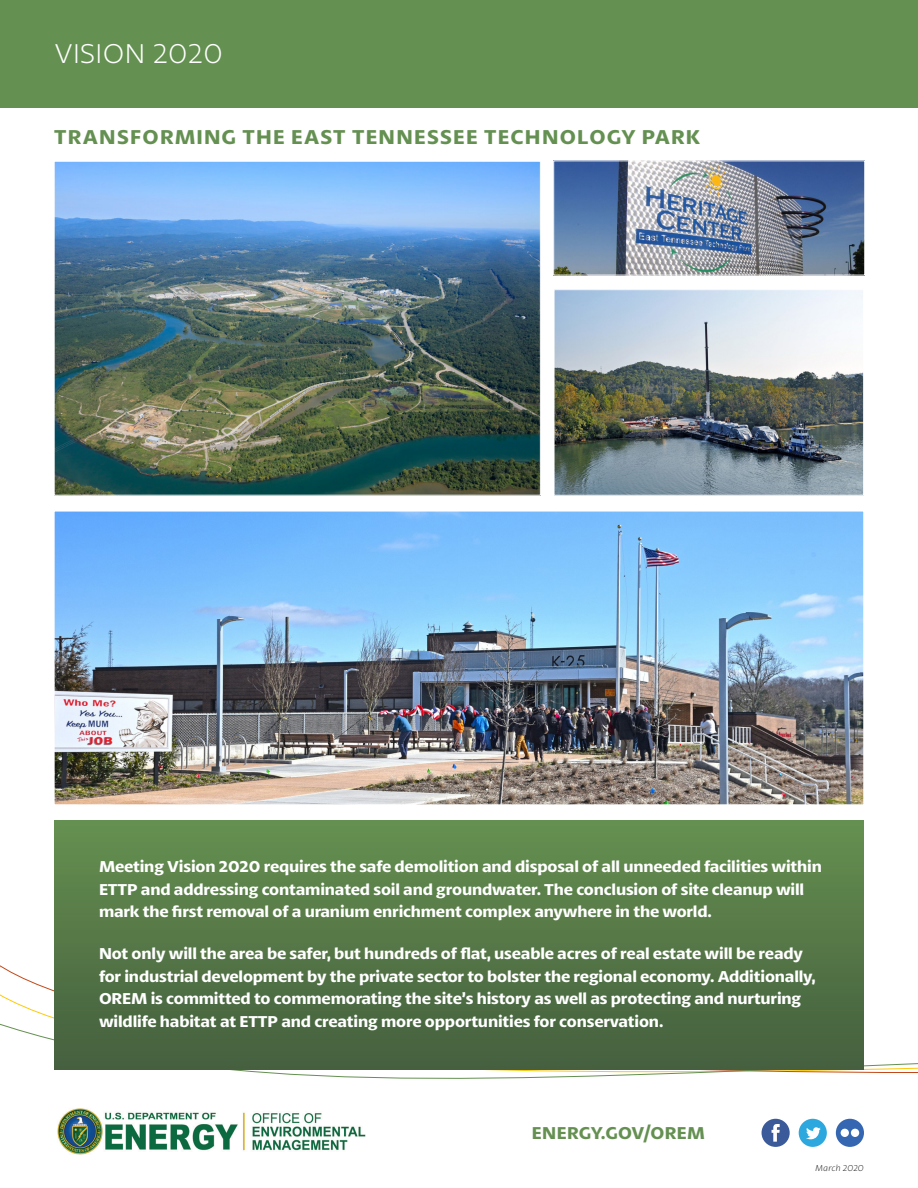
<style>
.page{position:relative;width:918px;height:1188px;background:#fff}
.page>*{position:absolute;margin:0;border:0;box-sizing:border-box;transform-origin:0 0}
.t1{font:300 28.5px "Petala Pro";letter-spacing:.01em;color:#fff}
.t2{font:600 21px "Petala Pro";letter-spacing:.06em;color:#649051}
.t3{font:600 18px "Petala Pro";letter-spacing:.015em;color:#649051}
.Intro_Par{font:600 16.5px/22.5px "Petala Pro";letter-spacing:-.01em;color:#fff}
.t4{font:italic 300 9px "Petala Pro";color:#231f20}
</style>
<div class="page">
<div style="left:0;top:0;width:918px;height:108px;background:#649051"></div>
<svg style="left:0;top:1023px;width:918px;height:56px"></svg>
<div style="left:54px;top:820px;width:810px;height:250px;background:linear-gradient(to bottom,#659050,#455f3e)"></div>
<img style="left:57px;top:1108px;width:309px;height:47px">
<svg style="left:762px;top:1119px;width:28px;height:28px"></svg>
<svg style="left:799px;top:1119px;width:28px;height:28px"></svg>
<svg style="left:836px;top:1119px;width:28px;height:28px"></svg>
<img style="left:555px;top:162px;width:308px;height:111px">
<div style="left:553px;top:160px;width:312px;height:115px;border:1px solid #fff"></div>
<img style="left:556px;top:291px;width:306px;height:203px">
<div style="left:554px;top:289px;width:310px;height:207px;border:1px solid #fff"></div>
<img style="left:56px;top:513px;width:806px;height:290px">
<img style="left:56px;top:163px;width:483px;height:331px">
<div style="left:54px;top:161px;width:487px;height:335px;border:1px solid #fff"></div>
<h1 class="t1" style="left:54px;top:39px;width:170px">VISION 2020</h1>
<h1 class="t2" style="left:54px;top:125px;width:647px">TRANSFORMING THE EAST TENNESSEE TECHNOLOGY PARK</h1>
<p class="Intro_Par" style="left:99px;top:855px;width:725px">Meeting Vision 2020 requires the safe demolition and disposal of all unneeded facilities within<br>ETTP and addressing contaminated soil and groundwater. The conclusion of site cleanup will mark the first removal of a uranium enrichment complex anywhere in the world.</p>
<p class="Intro_Par" style="left:99px;top:942px;width:718px">Not only will the area be safer, but hundreds of flat, useable acres of real estate will be ready for industrial development by the private sector to bolster the regional economy. Additionally, OREM is committed to commemorating the site’s history as well as protecting and nurturing wildlife habitat at ETTP and creating more opportunities for conservation.</p>
<p class="t3" style="left:532px;top:1123px;width:174px">ENERGY.GOV/OREM</p>
<p class="t4" style="left:816px;top:1163px;width:50px">March 2020</p>
</div>
